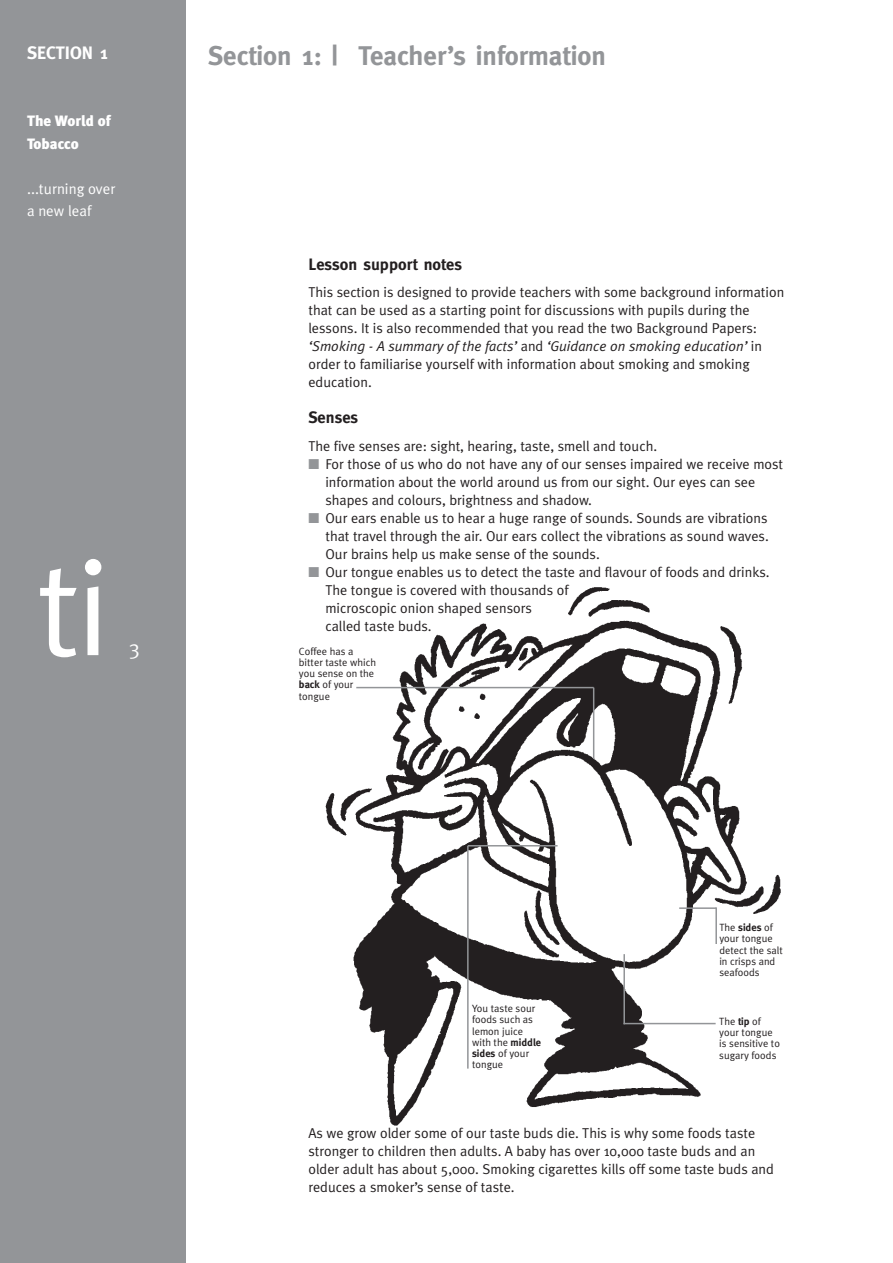
<style>
.page{position:relative;width:893px;height:1263px;background:#fff}
.page>*{position:absolute;margin:0;border:0;box-sizing:border-box;transform-origin:0 0}
.t1{font:135px "Meta Plus Normal";color:#fff}
.t2{font:700 27px "Meta";color:#939598}
.t3{font:21px "Meta Plus Normal";color:#fff}
.t4{font:700 18px "Meta";color:#fff}
.t5{font:700 16.5px "Meta";color:#231f20}
.t6{font:15px/22.5px "Meta Plus Normal";color:#fff}
.t7{font:900 15px/22.5px "Meta Plus";color:#fff}
.t8{font:14.25px/18.1px "Meta Plus Normal";color:#231f20}
.t9{font:10.5px/11.2px "Meta Plus Normal";color:#231f20}
.s1{font-style:italic}
.s2{color:#939598}
.s3{font-family:"Meta";font-weight:700}
</style>
<div class="page">
<div style="left:0;top:0;width:185px;height:1263px;background:#939598"></div>
<img style="left:325px;top:587px;width:456px;height:539px">
<hr style="left:593px;top:688px;width:1px;height:71px;background:#939598">
<hr style="left:356px;top:687px;width:237px;height:1px;background:#939598">
<hr style="left:467px;top:846px;width:1px;height:223px;background:#939598">
<hr style="left:468px;top:845px;width:89px;height:2px;background:#939598">
<hr style="left:679px;top:907px;width:37px;height:2px;background:#939598">
<hr style="left:715px;top:907px;width:2px;height:37px;background:#939598">
<hr style="left:623px;top:954px;width:2px;height:70px;background:#939598">
<hr style="left:623px;top:1023px;width:92px;height:1px;background:#939598">
<p class="t4" style="left:27px;top:45px;width:82px">SECTION 1</p>
<p class="t7" style="left:27px;top:111px;width:85px">The World of<br>Tobacco</p>
<p class="t6" style="left:27px;top:179px;width:90px">...turning over a new leaf</p>
<h1 class="t1" style="left:36px;top:558px;width:75px">ti</h1>
<h3 class="t3" style="left:129px;top:640px;width:13px">3</h3>
<h2 class="t2" style="left:208px;top:45px;width:399px">Section 1: | Teacher’s information</h2>
<p class="t5" style="left:308px;top:257px;width:155px">Lesson support notes</p>
<p class="t8" style="left:308px;top:284px;width:477px">This section is designed to provide teachers with some background information that can be used as a starting point for discussions with pupils during the lessons. It is also recommended that you read the two Background Papers: <span class="s1">‘Smoking - A summary of the facts’</span> and <span class="s1">‘Guidance on smoking education’</span> in order to familiarise yourself with information about smoking and smoking education.</p>
<p class="t5" style="left:308px;top:411px;width:51px">Senses</p>
<p class="t8" style="left:308px;top:438px;width:350px">The five senses are: sight, hearing, taste, smell and touch.</p>
<p class="t8" style="left:325px;top:456px;width:459px;text-indent:-17px"><span class="s2">■</span> For those of us who do not have any of our senses impaired we receive most information about the world around us from our sight. Our eyes can see shapes and colours, brightness and shadow.</p>
<p class="t8" style="left:325px;top:510px;width:445px;text-align:justify;text-indent:-17px"><span class="s2">■</span> Our ears enable us to hear a huge range of sounds. Sounds are vibrations that travel through the air. Our ears collect the vibrations as sound waves.<br>Our brains help us make sense of the sounds.</p>
<p class="t8" style="left:325px;top:564px;width:445px;text-indent:-17px"><span class="s2">■</span> Our tongue enables us to detect the taste and flavour of foods and drinks.<br>The tongue is covered with thousands of<br>microscopic onion shaped sensors<br>called taste buds.</p>
<p class="t9" style="left:299px;top:646px;width:79px">Coffee has a bitter taste which you sense on the <span class="s3">back</span> of your tongue</p>
<p class="t9" style="left:472px;top:1004px;width:71px">You taste sour foods such as lemon juice with the <span class="s3">middle sides</span> of your tongue</p>
<p class="t9" style="left:719px;top:923px;width:65px">The <span class="s3">sides</span> of your tongue detect the salt in crisps and seafoods</p>
<p class="t9" style="left:719px;top:1016px;width:62px">The <span class="s3">tip</span> of your tongue is sensitive to sugary foods</p>
<p class="t8" style="left:308px;top:1125px;width:467px">As we grow older some of our taste buds die. This is why some foods taste stronger to children then adults. A baby has over 10,000 taste buds and an older adult has about 5,000. Smoking cigarettes kills off some taste buds and reduces a smoker’s sense of taste.</p>
</div>
